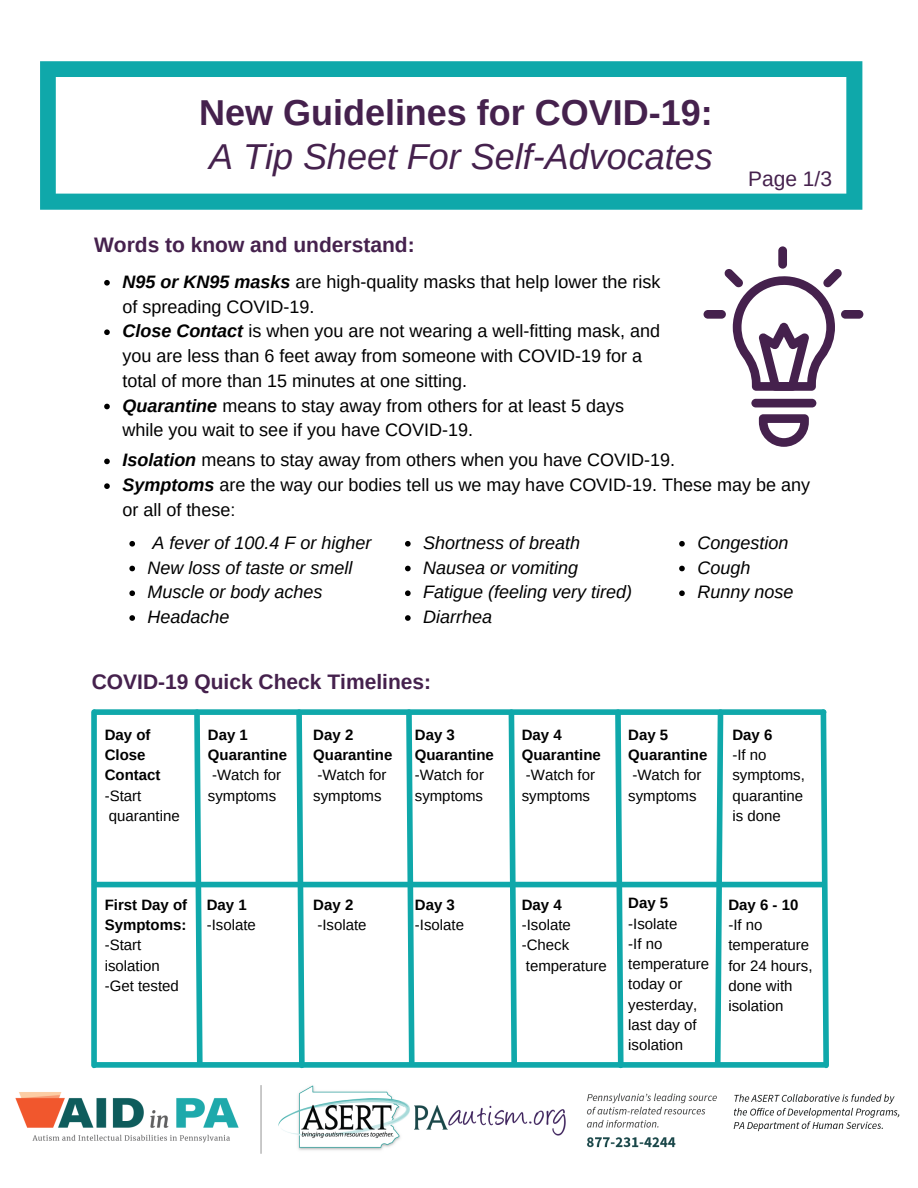
<style>
.page{position:relative;width:918px;height:1188px;background:#fff}
.page>*{position:absolute;margin:0;border:0;box-sizing:border-box;transform-origin:0 0}
.t1{font:italic 36px "Arimo";color:#45214d}
.t2{font:700 36px "Arimo";color:#45214d}
.t3{font:700 21px "Arimo";color:#45214d}
.t4{font:21px "Arimo";color:#45214d}
.t5{font:18px/24.8px "Arimo";color:#000}
.t6{font:italic 18px "Arimo";color:#000}
.t7{font:15px/20.2px "Arimo";color:#000}
.t8{font:700 15px/20.2px "Arimo";color:#000}
.s1{font-weight:700;font-style:italic}
.s2{font-weight:700}
</style>
<div class="page">
<img style="left:15px;top:1065px;width:885px;height:89px">
<svg style="left:40px;top:61px;width:822px;height:149px"></svg>
<div style="left:778px;top:246px;width:9px;height:23px;background:#45214d;border-radius:4px"></div>
<div style="left:841px;top:310px;width:22px;height:9px;background:#45214d;border-radius:4px"></div>
<div style="left:704px;top:310px;width:22px;height:9px;background:#45214d;border-radius:4px"></div>
<div style="left:751px;top:399px;width:65px;height:8px;background:#45214d;border-radius:4px"></div>
<svg style="left:759px;top:414px;width:50px;height:33px"></svg>
<svg style="left:724px;top:269px;width:118px;height:122px"></svg>
<svg style="left:104px;top:280px;width:6px;height:6px"></svg>
<svg style="left:104px;top:329px;width:6px;height:6px"></svg>
<svg style="left:104px;top:404px;width:6px;height:5px"></svg>
<svg style="left:129px;top:541px;width:6px;height:6px"></svg>
<svg style="left:129px;top:566px;width:6px;height:5px"></svg>
<svg style="left:129px;top:590px;width:6px;height:6px"></svg>
<svg style="left:129px;top:615px;width:6px;height:6px"></svg>
<svg style="left:405px;top:541px;width:6px;height:6px"></svg>
<svg style="left:405px;top:566px;width:6px;height:5px"></svg>
<svg style="left:405px;top:590px;width:6px;height:6px"></svg>
<svg style="left:405px;top:615px;width:6px;height:6px"></svg>
<svg style="left:679px;top:541px;width:6px;height:6px"></svg>
<svg style="left:679px;top:566px;width:6px;height:5px"></svg>
<svg style="left:679px;top:590px;width:6px;height:6px"></svg>
<svg style="left:104px;top:459px;width:6px;height:5px"></svg>
<svg style="left:104px;top:483px;width:6px;height:6px"></svg>
<div style="left:95px;top:709px;width:729px;height:6px;background:#0fa8aa"></div>
<div style="left:95px;top:1062px;width:729px;height:6px;background:#0fa8aa"></div>
<div style="left:91px;top:712px;width:6px;height:353px;background:#0fa8aa"></div>
<svg style="left:818px;top:709px;width:14px;height:362px"></svg>
<svg style="left:403px;top:709px;width:14px;height:359px"></svg>
<svg style="left:191px;top:709px;width:14px;height:359px"></svg>
<svg style="left:293px;top:709px;width:15px;height:362px"></svg>
<svg style="left:506px;top:709px;width:14px;height:359px"></svg>
<svg style="left:612px;top:709px;width:14px;height:362px"></svg>
<svg style="left:712px;top:709px;width:14px;height:359px"></svg>
<div style="left:95px;top:882px;width:729px;height:5px;background:#0fa8aa"></div>
<p class="t2" style="left:199px;top:93px;width:515px">New Guidelines for COVID-19:</p>
<p class="t1" style="left:209px;top:136px;width:505px">A Tip Sheet For Self-Advocates</p>
<p class="t3" style="left:94px;top:233px;width:322px">Words to know and understand:</p>
<p class="t5" style="left:122px;top:269px;width:540px"><span class="s1">N95 or KN95 masks</span> are high-quality masks that help lower the risk of spreading COVID-19.</p>
<p class="t5" style="left:122px;top:319px;width:539px"><span class="s1">Close Contact</span> is when you are not wearing a well-fitting mask, and you are less than 6 feet away from someone with COVID-19 for a total of more than 15 minutes at one sitting.</p>
<p class="t5" style="left:122px;top:393px;width:503px"><span class="s1">Quarantine</span> means to stay away from others for at least 5 days while you wait to see if you have COVID-19.</p>
<p class="t4" style="left:748px;top:167px;width:86px">Page 1/3</p>
<p class="t5" style="left:122px;top:448px;width:554px"><span class="s1">Isolation</span> means to stay away from others when you have COVID-19.</p>
<p class="t5" style="left:122px;top:473px;width:689px"><span class="s1">Symptoms</span> are the way our bodies tell us we may have COVID-19. These may be any or all of these:</p>
<p class="t6" style="left:153px;top:533px;width:220px">A fever of 100.4 F or higher</p>
<p class="t6" style="left:148px;top:557px;width:206px">New loss of taste or smell</p>
<p class="t6" style="left:148px;top:582px;width:177px">Muscle or body aches</p>
<p class="t6" style="left:148px;top:607px;width:84px">Headache</p>
<p class="t6" style="left:423px;top:533px;width:158px">Shortness of breath</p>
<p class="t6" style="left:423px;top:557px;width:156px">Nausea or vomiting</p>
<p class="t6" style="left:423px;top:582px;width:210px">Fatigue (feeling very tired)</p>
<p class="t6" style="left:423px;top:607px;width:71px">Diarrhea</p>
<p class="t6" style="left:697px;top:533px;width:93px">Congestion</p>
<p class="t6" style="left:697px;top:557px;width:55px">Cough</p>
<p class="t6" style="left:697px;top:582px;width:98px">Runny nose</p>
<p class="t3" style="left:92px;top:670px;width:341px">COVID-19 Quick Check Timelines:</p>
<p class="t8" style="left:105px;top:725px;width:57px">Day of<br>Close<br>Contact</p>
<p class="t7" style="left:105px;top:785px;width:77px">-Start quarantine</p>
<p class="t8" style="left:313px;top:725px;width:81px">Day 2<br>Quarantine</p>
<p class="t7" style="left:313px;top:765px;width:75px">-Watch for symptoms</p>
<p class="t8" style="left:415px;top:725px;width:81px">Day 3<br>Quarantine</p>
<p class="t7" style="left:415px;top:765px;width:71px">-Watch for symptoms</p>
<p class="t8" style="left:208px;top:725px;width:81px">Day 1<br>Quarantine</p>
<p class="t7" style="left:208px;top:765px;width:75px">-Watch for symptoms</p>
<p class="t8" style="left:522px;top:725px;width:81px">Day 4<br>Quarantine</p>
<p class="t7" style="left:522px;top:765px;width:75px">-Watch for symptoms</p>
<p class="t8" style="left:628px;top:725px;width:81px">Day 5<br>Quarantine</p>
<p class="t7" style="left:628px;top:765px;width:75px">-Watch for symptoms</p>
<p class="t7" style="left:732px;top:725px;width:74px"><span class="s2">Day 6<br></span>-If no symptoms, quarantine is done</p>
<p class="t8" style="left:105px;top:895px;width:84px">First Day of<br>Symptoms:</p>
<p class="t7" style="left:105px;top:935px;width:57px">-Start isolation</p>
<p class="t7" style="left:105px;top:976px;width:76px">-Get tested</p>
<p class="t8" style="left:207px;top:895px;width:42px">Day 1</p>
<p class="t7" style="left:207px;top:915px;width:51px">-Isolate</p>
<p class="t8" style="left:313px;top:895px;width:42px">Day 2</p>
<p class="t7" style="left:317px;top:915px;width:51px">-Isolate</p>
<p class="t8" style="left:415px;top:895px;width:42px">Day 3</p>
<p class="t7" style="left:415px;top:915px;width:51px">-Isolate</p>
<p class="t8" style="left:522px;top:895px;width:42px">Day 4</p>
<p class="t7" style="left:522px;top:915px;width:51px">-Isolate</p>
<p class="t7" style="left:522px;top:935px;width:86px">-Check temperature</p>
<p class="t8" style="left:628px;top:893px;width:42px">Day 5</p>
<p class="t7" style="left:628px;top:913px;width:51px">-Isolate</p>
<p class="t7" style="left:628px;top:934px;width:82px">-If no temperature today or yesterday, last day of isolation</p>
<p class="t8" style="left:728px;top:895px;width:72px">Day 6 - 10</p>
<p class="t7" style="left:728px;top:915px;width:86px">-If no temperature for 24 hours, done with isolation</p>
</div>
